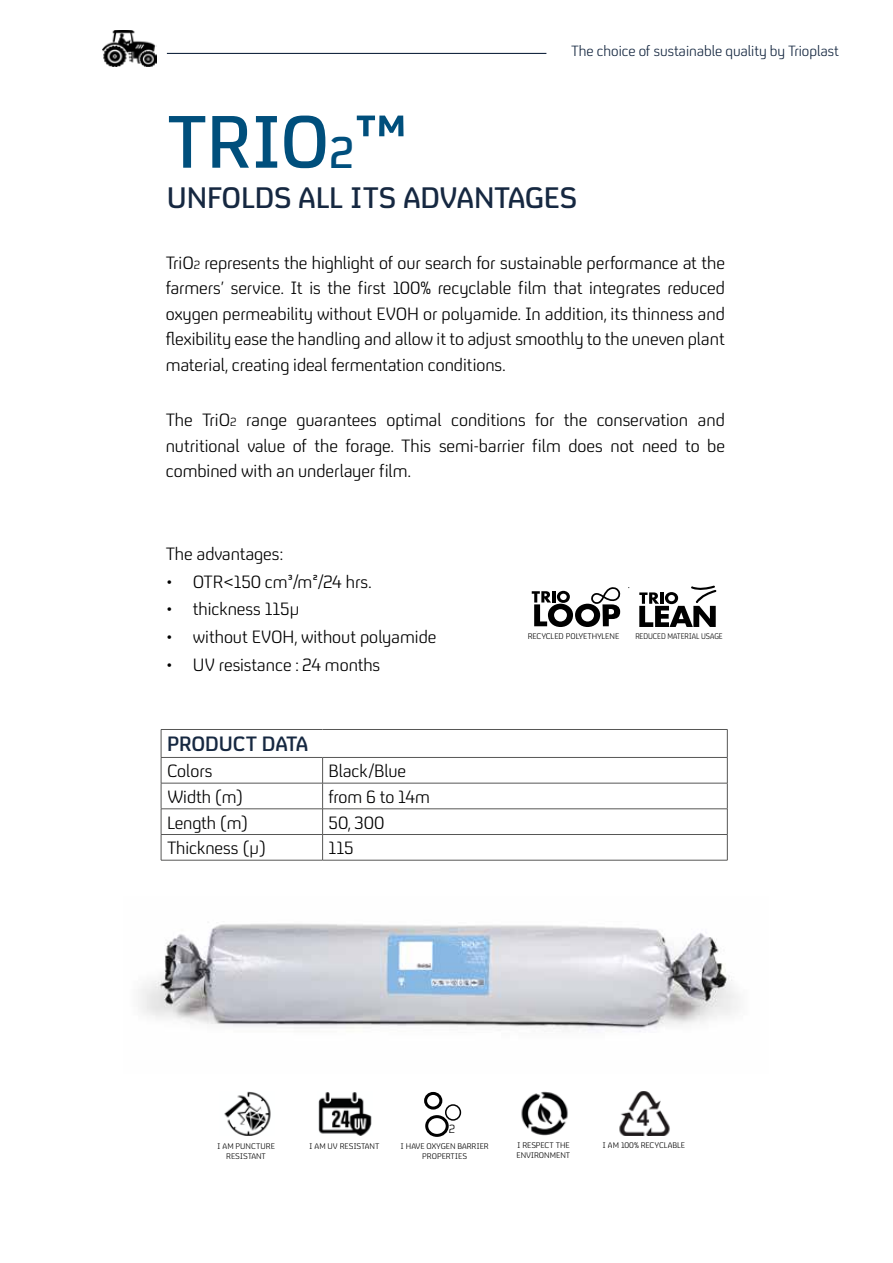
<style>
.page{position:relative;width:893px;height:1263px;background:#fff}
.page>*{position:absolute;margin:0;border:0;box-sizing:border-box;transform-origin:0 0}
.t1{font:75px "FS Untitled Medium 500";color:#004f7c}
.t2{font:30px "FS Untitled Medium 500";letter-spacing:-.015em;color:#162841}
.t3{font:21px "FS Untitled Medium 550";letter-spacing:-.01em;color:#162841}
.t4{font:18px/25.5px "FS Untitled Light 350";letter-spacing:-.005em;color:#000;text-align:justify}
.t5{font:15px "FS Untitled Light 350";letter-spacing:-.005em;color:#162841}
.t6{font:12px "FS Untitled Light 350";color:#000}
.t7{font:9.75px "FS Untitled Medium 550";color:#000;scale:1.06 1}
.t8{font:8.25px/9.9px "FS Untitled Light 350";letter-spacing:-.005em;color:#000;text-align:center}
.t9{font:8.25px "FS Untitled Light 350";letter-spacing:-.005em;color:#000;scale:.9 1}
.s1{font-size:45px;color:#004f7d}
.s2{font-size:12px}
</style>
<div class="page">
<hr style="left:161px;top:729px;width:162px;height:1px;background:#575756">
<hr style="left:323px;top:729px;width:404px;height:1px;background:#575756">
<hr style="left:161px;top:757px;width:162px;height:1px;background:#575756">
<hr style="left:323px;top:757px;width:404px;height:1px;background:#575756">
<hr style="left:161px;top:783px;width:162px;height:1px;background:#575756">
<hr style="left:323px;top:783px;width:404px;height:1px;background:#575756">
<hr style="left:161px;top:808px;width:162px;height:1px;background:#575756">
<hr style="left:323px;top:808px;width:404px;height:1px;background:#575756">
<hr style="left:161px;top:834px;width:162px;height:1px;background:#575756">
<hr style="left:323px;top:834px;width:404px;height:1px;background:#575756">
<hr style="left:161px;top:860px;width:162px;height:1px;background:#575756">
<hr style="left:323px;top:860px;width:404px;height:1px;background:#575756">
<svg style="left:161px;top:730px;width:1px;height:130px"></svg>
<svg style="left:322px;top:758px;width:1px;height:102px"></svg>
<svg style="left:727px;top:730px;width:1px;height:130px"></svg>
<div style="left:424px;top:1092px;width:18px;height:17px;border:3px solid #000;border-radius:50%"></div>
<div style="left:445px;top:1104px;width:16px;height:17px;border:2px solid #000;border-radius:50%"></div>
<div style="left:425px;top:1115px;width:24px;height:22px;border:3px solid #000;border-radius:50%"></div>
<img style="left:140px;top:923px;width:599px;height:109px">
<img style="left:224px;top:1091px;width:47px;height:44px">
<img style="left:318px;top:1092px;width:54px;height:44px">
<img style="left:521px;top:1091px;width:47px;height:44px">
<img style="left:619px;top:1092px;width:51px;height:44px">
<svg style="left:532px;top:587px;width:88px;height:40px"></svg>
<hr style="left:167px;top:53px;width:379px;height:1px;background:#162841">
<svg style="left:639px;top:586px;width:77px;height:41px"></svg>
<img style="left:102px;top:30px;width:54px;height:37px">
<p class="t5" style="left:571px;top:43px;width:269px">The choice of sustainable quality by Trioplast</p>
<h1 class="t1" style="left:167px;top:100px;width:242px">TRIO<span class="s1">2</span>™</h1>
<h2 class="t2" style="left:167px;top:181px;width:412px">UNFOLDS ALL ITS ADVANTAGES</h2>
<p class="t4" style="left:166px;top:250px;width:561px">TriO<span class="s2">2</span> represents the highlight of our search for sustainable performance at the farmers’ service. It is the first 100% recyclable film that integrates reduced oxygen permeability without EVOH or polyamide. In addition, its thinness and flexibility ease the handling and allow it to adjust smoothly to the uneven plant material, creating ideal fermentation conditions.</p>
<p class="t4" style="left:166px;top:407px;width:561px">The TriO<span class="s2">2</span> range guarantees optimal conditions for the conservation and nutritional value of the forage. This semi-barrier film does not need to be combined with an underlayer film.</p>
<p class="t4" style="left:166px;top:541px;width:119px">The advantages:</p>
<p class="t4" style="left:166px;top:569px;width:207px">• OTR&lt;150 cm³/m²/24 hrs.</p>
<p class="t4" style="left:166px;top:596px;width:135px">• thickness 115μ</p>
<p class="t4" style="left:166px;top:624px;width:272px">• without EVOH, without polyamide</p>
<p class="t4" style="left:166px;top:652px;width:216px">• UV resistance : 24 months</p>
<p class="t3" style="left:167px;top:732px;width:143px">PRODUCT DATA</p>
<p class="t4" style="left:167px;top:758px;width:47px">Colors</p>
<p class="t4" style="left:329px;top:758px;width:79px">Black/Blue</p>
<p class="t4" style="left:167px;top:784px;width:78px">Width (m)</p>
<p class="t4" style="left:329px;top:784px;width:103px">from 6 to 14m</p>
<p class="t4" style="left:167px;top:809px;width:83px">Length (m)</p>
<p class="t4" style="left:329px;top:809px;width:57px">50, 300</p>
<p class="t4" style="left:167px;top:835px;width:101px">Thickness (μ)</p>
<p class="t4" style="left:329px;top:835px;width:26px">115</p>
<p class="t7" style="left:638px;top:631px;width:73px">RÉDUCTION DES</p>
<p class="t8" style="left:528px;top:631px;width:93px">RECYCLED POLYETHYLENE</p>
<p class="t9" style="left:635px;top:631px;width:99px">REDUCED MATERIAL USAGE</p>
<p class="t6" style="left:449px;top:1122px;width:8px">2</p>
<p class="t8" style="left:217px;top:1141px;width:59px">I AM PUNCTURE</p>
<p class="t8" style="left:309px;top:1141px;width:72px">I AM UV RESISTANT</p>
<p class="t8" style="left:226px;top:1151px;width:41px">RESISTANT</p>
<p class="t8" style="left:400px;top:1141px;width:90px">I HAVE OXYGEN BARRIER<br>PROPERTIES</p>
<p class="t8" style="left:517px;top:1140px;width:54px">I RESPECT THE</p>
<p class="t8" style="left:603px;top:1140px;width:84px">I AM 100% RECYCLABLE</p>
<p class="t8" style="left:517px;top:1150px;width:55px">ENVIRONMENT</p>
</div>
